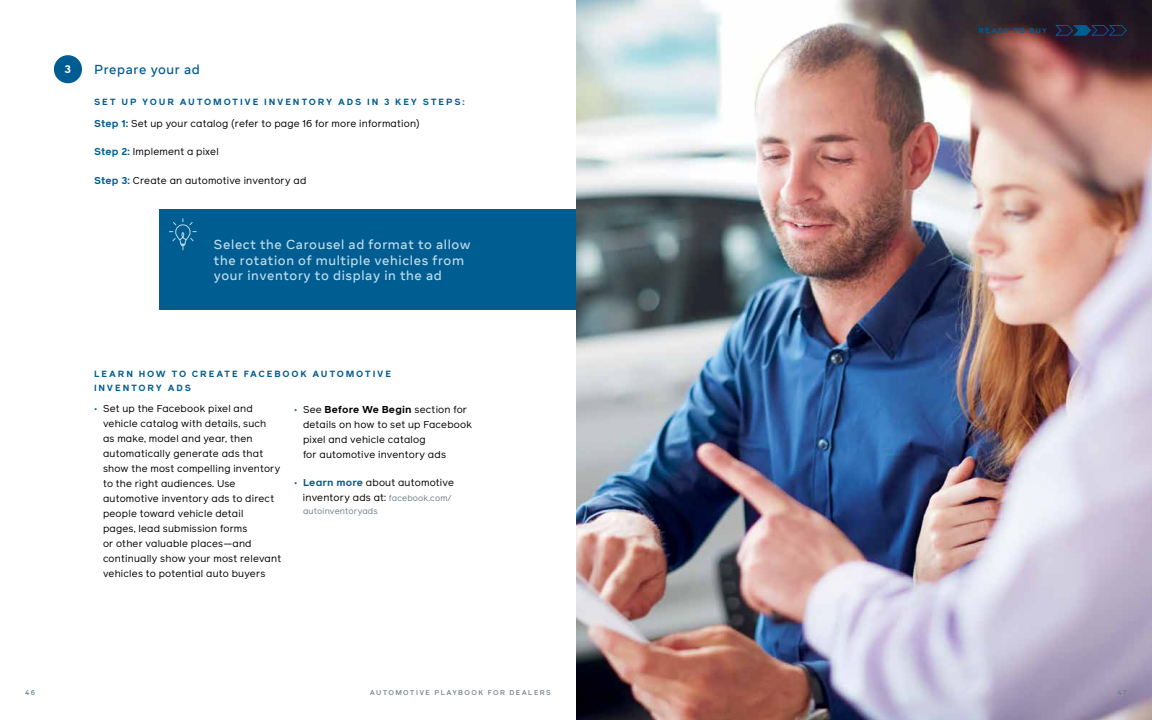
<style>
.page{position:relative;width:1152px;height:720px;background:#fff}
.page>*{position:absolute;margin:0;border:0;box-sizing:border-box;transform-origin:0 0}
.t1{font:500 13px/15.6px "Optimistic Display";letter-spacing:.05em;color:#bcdae8}
.t2{font:500 13px "Optimistic Display";letter-spacing:.05em;color:#005d92}
.t3{font:700 11px "Facebook Reader";color:#fff}
.t4{font:10px/15px "Facebook Reader";letter-spacing:.02em;color:#000}
.t5{font:700 9px/13.5px "Facebook Reader";letter-spacing:.2em;color:#005d92}
.t6{font:8.5px "Facebook Reader";letter-spacing:.02em;color:#6b7f89}
.t7{font:500 7px "Facebook Reader";letter-spacing:.2em;color:#6b7f89}
.t8{font:700 7px "Facebook Reader";letter-spacing:.2em;color:#005d92}
.s1{font-weight:700;color:#005d92}
.s2{color:#005d92}
.s3{font-weight:700}
.s4{font-size:8.5px;color:#6b7f89}
</style>
<div class="page">
<div style="left:54px;top:55px;width:28px;height:28px;background:#005d92;border-radius:50%"></div>
<img style="left:576px;top:0;width:576px;height:720px">
<svg style="left:1054px;top:24px;width:74px;height:12px"></svg>
<div style="left:160px;top:210px;width:416px;height:100px;background:#005d92"></div>
<svg style="left:169px;top:219px;width:28px;height:31px"></svg>
<p class="t3" style="left:65px;top:64px;width:8px">3</p>
<h1 class="t2" style="left:94px;top:64px;width:107px">Prepare your ad</h1>
<p class="t5" style="left:94px;top:95px;width:372px">SET UP YOUR AUTOMOTIVE INVENTORY ADS IN 3 KEY STEPS:</p>
<p class="t4" style="left:94px;top:116px;width:327px"><span class="s1">Step 1:</span> Set up your catalog (refer to page 16 for more information)</p>
<p class="t4" style="left:94px;top:145px;width:126px"><span class="s1">Step 2:</span> Implement a pixel</p>
<p class="t4" style="left:94px;top:173px;width:214px"><span class="s1">Step 3:</span> Create an automotive inventory ad</p>
<h1 class="t1" style="left:214px;top:238px;width:258px">Select the Carousel ad format to allow the rotation of multiple vehicles from your inventory to display in the ad</h1>
<p class="t5" style="left:94px;top:368px;width:299px">LEARN HOW TO CREATE FACEBOOK AUTOMOTIVE<br>INVENTORY ADS</p>
<p class="t4" style="left:103px;top:402px;width:180px;text-indent:-9px"><span class="s2">•</span> Set up the Facebook pixel and vehicle catalog with details, such<br>as make, model and year, then automatically generate ads that show the most compelling inventory to the right audiences. Use automotive inventory ads to direct people toward vehicle detail<br>pages, lead submission forms<br>or other valuable places—and continually show your most relevant vehicles to potential auto buyers</p>
<p class="t4" style="left:303px;top:402px;width:171px;text-indent:-9px"><span class="s2">•</span> See <span class="s3">Before We Begin</span> section for details on how to set up Facebook pixel and vehicle catalog<br>for automotive inventory ads</p>
<p class="t4" style="left:294px;top:476px;width:161px;text-align:right"><span class="s2">•</span> <span class="s1">Learn more</span> about automotive inventory ads at: <span class="s4">facebook.com/</span></p>
<p class="t6" style="left:303px;top:507px;width:76px">autoinventoryads</p>
<p class="t7" style="left:25px;top:690px;width:12px">46</p>
<p class="t7" style="left:370px;top:688px;width:183px">AUTOMOTIVE PLAYBOOK FOR DEALERS</p>
<p class="t8" style="left:979px;top:27px;width:70px">READY TO BUY</p>
<p class="t7" style="left:1117px;top:690px;width:11px">47</p>
</div>
